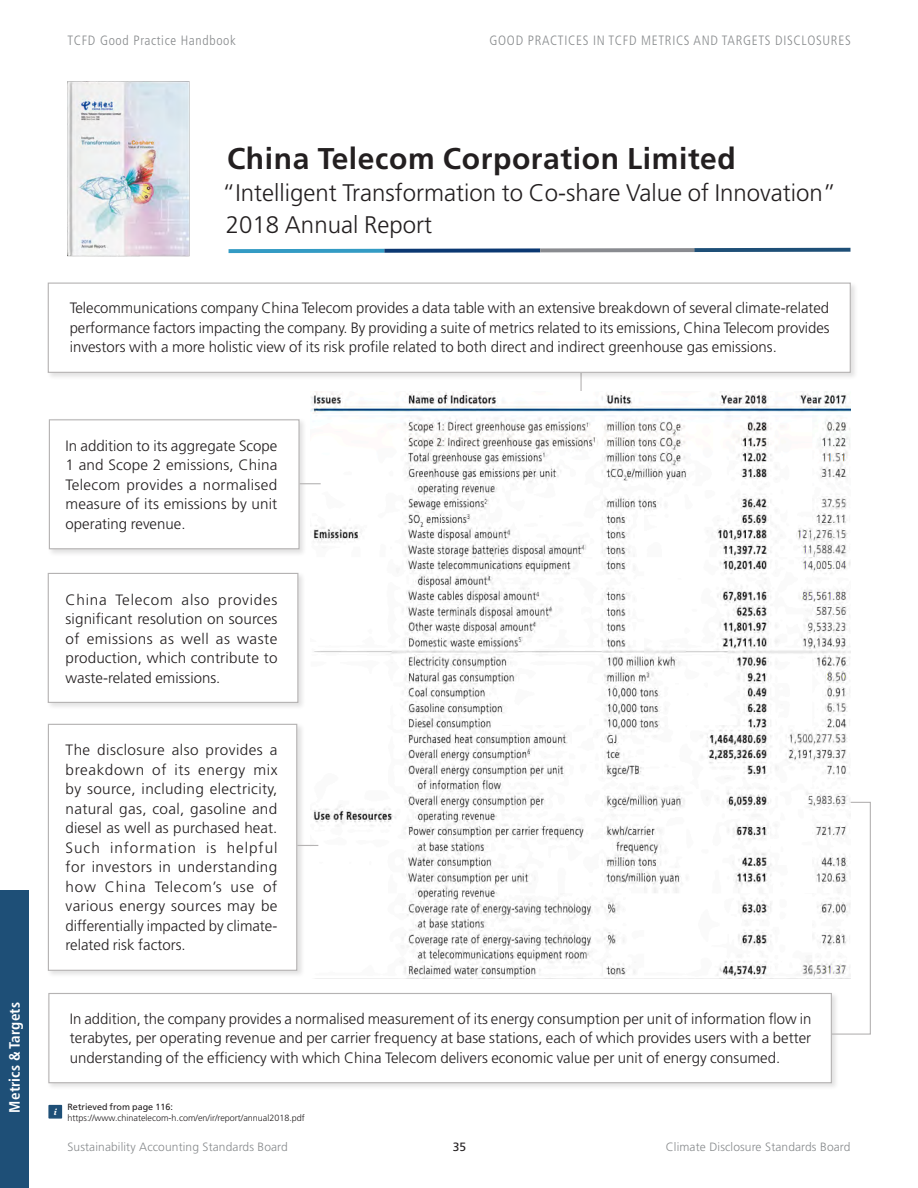
<style>
.page{position:relative;width:918px;height:1188px;background:#fff}
.page>*{position:absolute;margin:0;border:0;box-sizing:border-box;transform-origin:0 0}
.Excerpt_AR_Type{font:700 30px "Frutiger LT Std";letter-spacing:.02em;color:#231f20}
.Excerpt_AR_Type-2{font:300 24px/31.5px "Frutiger LT Std";color:#231f20}
.BULLETS{font:300 15px/19.5px "Frutiger LT Std";color:#231f20;text-align:justify}
.t1{font:700 condensed 15px "Frutiger LT Std";letter-spacing:.01em;color:#fff}
.t2{font:300 condensed 13.5px "Frutiger LT Std";letter-spacing:.05em;color:#888b8d}
.t3{font:300 12px "Frutiger LT Std";letter-spacing:.01em;color:#888b8d}
.t4{font:12px "Frutiger LT Std";color:#231f20}
.BULLETS-2{font:300 9px "Frutiger LT Std";color:#231f20}
.BULLETS-3{font:9px "Frutiger LT Std";color:#231f20}
.Excerpt_AR_Type-3{font:italic 700 9px "Chronicle Text G1";color:#fff}
</style>
<div class="page">
<div style="left:46px;top:571px;width:260px;height:140px;background:#231f20;opacity:.13"></div>
<div style="left:48px;top:573px;width:250px;height:130px;background:#fff;border:1px solid #b5b3b3"></div>
<div style="left:47px;top:418px;width:260px;height:139px;background:#231f20;opacity:.13"></div>
<div style="left:49px;top:419px;width:251px;height:130px;background:#fff;border:1px solid #b5b3b3"></div>
<div style="left:46px;top:722px;width:259px;height:257px;background:#231f20;opacity:.13"></div>
<div style="left:48px;top:724px;width:249px;height:247px;background:#fff;border:1px solid #b5b3b3"></div>
<hr style="left:580px;top:373px;width:2px;height:50px;background:#b5b3b3">
<div style="left:46px;top:281px;width:812px;height:99px;background:#231f20;opacity:.13"></div>
<div style="left:48px;top:283px;width:803px;height:90px;background:#fff;border:1px solid #b5b3b3"></div>
<svg style="left:229px;top:249px;width:155px;height:4px"></svg>
<div style="left:384px;top:248px;width:156px;height:5px;background:#0b3872"></div>
<svg style="left:540px;top:248px;width:155px;height:4px"></svg>
<svg style="left:695px;top:248px;width:156px;height:4px"></svg>
<img style="left:67px;top:81px;width:123px;height:176px">
<div style="left:47px;top:991px;width:792px;height:100px;background:#231f20;opacity:.13"></div>
<div style="left:48px;top:993px;width:784px;height:90px;background:#fff;border:1px solid #b5b3b3"></div>
<div style="left:48px;top:1105px;width:14px;height:14px;background:#1e4f77;border:2px solid #1e4f77"></div>
<img style="left:310px;top:392px;width:541px;height:586px">
<svg style="left:830px;top:801px;width:41px;height:234px"></svg>
<svg style="left:300px;top:483px;width:21px;height:1px"></svg>
<svg style="left:297px;top:845px;width:21px;height:1px"></svg>
<div style="left:0;top:890px;width:28px;height:298px;background:#1e4f77"></div>
<p class="t2" style="left:67px;top:33px;width:170px">TCFD Good Practice Handbook</p>
<p class="t2" style="left:490px;top:33px;width:363px">GOOD PRACTICES IN TCFD METRICS AND TARGETS DISCLOSURES</p>
<p class="Excerpt_AR_Type" style="left:227px;top:141px;width:510px">China Telecom Corporation Limited</p>
<p class="Excerpt_AR_Type-2" style="left:222px;top:178px;width:616px">“Intelligent Transformation to Co-share Value of Innovation”<br>2018 Annual Report</p>
<p class="BULLETS" style="left:70px;top:299px;width:761px">Telecommunications company China Telecom provides a data table with an extensive breakdown of several climate-related performance factors impacting the company. By providing a suite of metrics related to its emissions, China Telecom provides investors with a more holistic view of its risk profile related to both direct and indirect greenhouse gas emissions.</p>
<p class="t1" style="left:6px;top:1113px;width:112px;rotate:-90deg">Metrics &amp; Targets</p>
<p class="BULLETS" style="left:66px;top:436px;width:213px">In addition to its aggregate Scope 1 and Scope 2 emissions, China Telecom provides a normalised measure of its emissions by unit operating revenue.</p>
<p class="BULLETS" style="left:66px;top:590px;width:213px">China Telecom also provides significant resolution on sources of emissions as well as waste production, which contribute to waste-related emissions.</p>
<p class="BULLETS" style="left:66px;top:741px;width:213px">The disclosure also provides a breakdown of its energy mix by source, including electricity, natural gas, coal, gasoline and diesel as well as purchased heat.<br>Such information is helpful for investors in understanding how China Telecom’s use of various energy sources may be differentially impacted by climate&shy;related risk factors.</p>
<p class="Excerpt_AR_Type-3" style="left:54px;top:1105px;width:5px">i</p>
<p class="BULLETS" style="left:70px;top:1009px;width:743px">In addition, the company provides a normalised measurement of its energy consumption per unit of information flow in terabytes, per operating revenue and per carrier frequency at base stations, each of which provides users with a better understanding of the efficiency with which China Telecom delivers economic value per unit of energy consumed.</p>
<p class="BULLETS-3" style="left:68px;top:1101px;width:107px">Retrieved from page 116:</p>
<p class="BULLETS-2" style="left:68px;top:1112px;width:239px">https://www.chinatelecom-h.com/en/ir/report/annual2018.pdf</p>
<p class="t3" style="left:68px;top:1140px;width:222px">Sustainability Accounting Standards Board</p>
<p class="t3" style="left:666px;top:1140px;width:186px">Climate Disclosure Standards Board</p>
<p class="t4" style="left:453px;top:1140px;width:15px">35</p>
</div>
